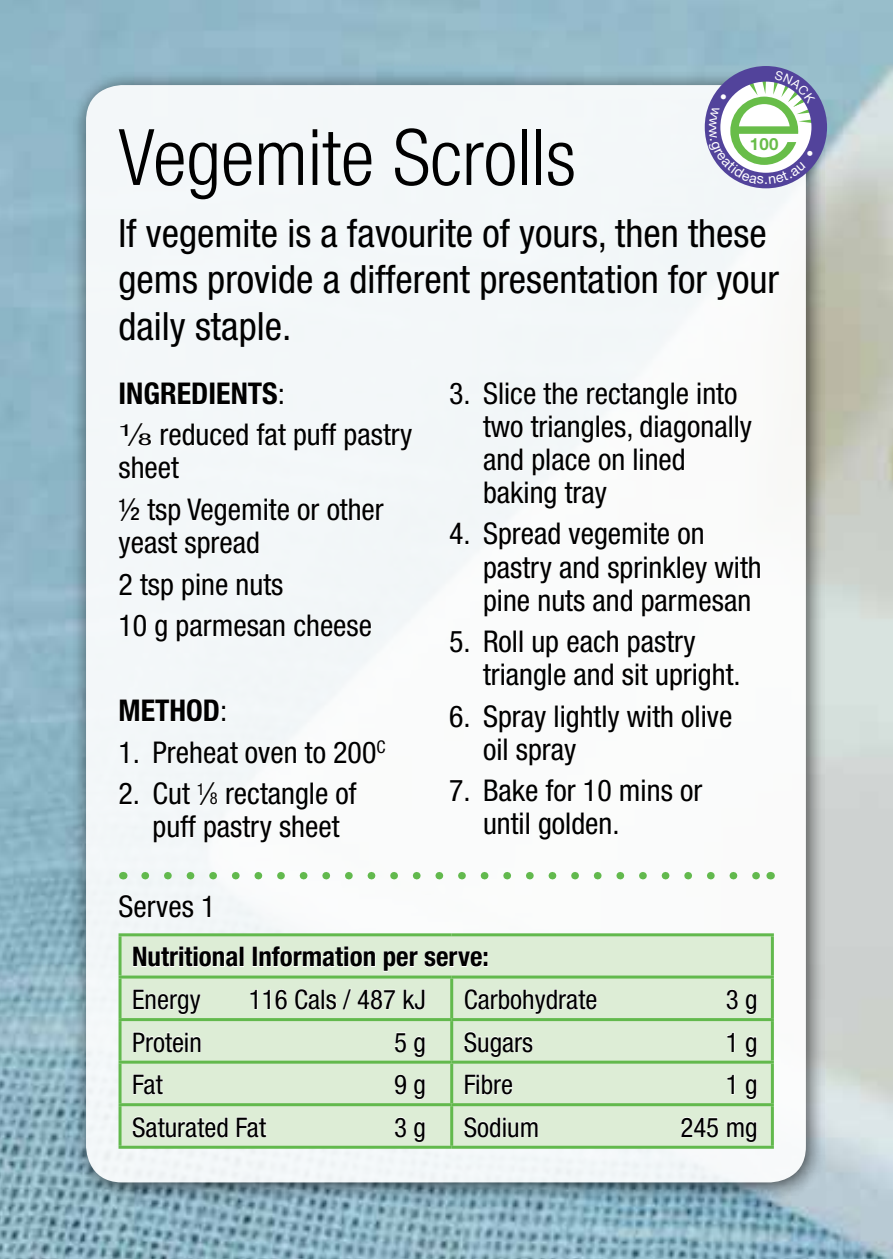
<style>
.page{position:relative;width:893px;height:1259px;background:#fff}
.page>*{position:absolute;margin:0;border:0;box-sizing:border-box;transform-origin:0 0}
.t1{font:300 condensed 78px "Helvetica Neue";color:#000}
.t2{font:condensed 39px/46.8px "Helvetica Neue";color:#000}
.t3{font:condensed 30px/33px "Helvetica Neue";color:#000}
.t4{font:700 condensed 30px "Helvetica Neue";color:#000}
.t5{font:condensed 27px "Helvetica Neue";color:#000}
.t6{font:700 condensed 27px "Helvetica Neue";color:#000}
.t7{font:700 16.8px "Helvetica Neue";color:#68bd49}
.s1{font-weight:700}
.s2{font-size:16.5px}
.s3{font-weight:400}
</style>
<div class="page">
<img style="left:0;top:0;width:893px;height:1259px">
<div style="left:71px;top:70px;width:756px;height:1133px;background:#000;opacity:.75"></div>
<div style="left:86px;top:85px;width:720px;height:1097px;background:#f3f7f9;border-radius:36px"></div>
<div style="left:120px;top:382px;width:5px;height:22px;border:1px solid #fff"></div>
<svg style="left:128px;top:382px;width:79px;height:22px"></svg>
<div style="left:210px;top:382px;width:5px;height:22px;border:1px solid #fff"></div>
<svg style="left:218px;top:382px;width:65px;height:22px"></svg>
<svg style="left:120px;top:423px;width:31px;height:24px"></svg>
<svg style="left:161px;top:424px;width:87px;height:22px"></svg>
<svg style="left:257px;top:424px;width:29px;height:22px"></svg>
<svg style="left:295px;top:424px;width:41px;height:27px"></svg>
<svg style="left:345px;top:425px;width:67px;height:26px"></svg>
<svg style="left:119px;top:457px;width:60px;height:22px"></svg>
<svg style="left:298px;top:503px;width:22px;height:17px"></svg>
<svg style="left:327px;top:498px;width:57px;height:22px"></svg>
<svg style="left:119px;top:498px;width:170px;height:60px"></svg>
<svg style="left:120px;top:573px;width:12px;height:22px"></svg>
<svg style="left:140px;top:574px;width:33px;height:21px"></svg>
<svg style="left:183px;top:573px;width:44px;height:27px"></svg>
<svg style="left:237px;top:578px;width:46px;height:17px"></svg>
<svg style="left:120px;top:615px;width:24px;height:22px"></svg>
<svg style="left:156px;top:619px;width:11px;height:23px"></svg>
<svg style="left:177px;top:619px;width:108px;height:18px"></svg>
<svg style="left:294px;top:614px;width:75px;height:23px"></svg>
<svg style="left:124px;top:699px;width:99px;height:23px"></svg>
<svg style="left:154px;top:741px;width:84px;height:22px"></svg>
<svg style="left:246px;top:746px;width:50px;height:17px"></svg>
<svg style="left:305px;top:742px;width:20px;height:22px"></svg>
<svg style="left:334px;top:740px;width:51px;height:23px"></svg>
<svg style="left:120px;top:783px;width:18px;height:22px"></svg>
<svg style="left:154px;top:782px;width:203px;height:61px"></svg>
<svg style="left:450px;top:386px;width:19px;height:18px"></svg>
<svg style="left:483px;top:382px;width:269px;height:127px"></svg>
<svg style="left:450px;top:523px;width:19px;height:22px"></svg>
<svg style="left:450px;top:631px;width:19px;height:22px"></svg>
<svg style="left:483px;top:523px;width:277px;height:168px"></svg>
<svg style="left:450px;top:705px;width:19px;height:22px"></svg>
<svg style="left:627px;top:705px;width:46px;height:22px"></svg>
<svg style="left:682px;top:710px;width:12px;height:17px"></svg>
<div style="left:696px;top:704px;width:3px;height:23px;border:1px solid #fff"></div>
<svg style="left:702px;top:705px;width:30px;height:22px"></svg>
<svg style="left:484px;top:705px;width:136px;height:60px"></svg>
<svg style="left:450px;top:780px;width:19px;height:21px"></svg>
<svg style="left:485px;top:779px;width:53px;height:23px"></svg>
<svg style="left:546px;top:779px;width:30px;height:23px"></svg>
<svg style="left:585px;top:780px;width:26px;height:22px"></svg>
<svg style="left:621px;top:779px;width:51px;height:23px"></svg>
<svg style="left:681px;top:784px;width:21px;height:18px"></svg>
<svg style="left:484px;top:812px;width:39px;height:23px"></svg>
<div style="left:526px;top:812px;width:3px;height:22px;border:1px solid #fff"></div>
<svg style="left:539px;top:817px;width:26px;height:23px"></svg>
<div style="left:567px;top:812px;width:3px;height:22px;border:1px solid #fff"></div>
<svg style="left:572px;top:812px;width:46px;height:23px"></svg>
<div style="left:122px;top:936px;width:649px;height:209px;background:#ddedd6"></div>
<hr style="left:119px;top:933px;width:333px;height:3px;background:#62b94d">
<hr style="left:119px;top:936px;width:3px;height:39px;background:#62b94d">
<hr style="left:452px;top:933px;width:322px;height:3px;background:#62b94d">
<hr style="left:771px;top:936px;width:3px;height:39px;background:#62b94d">
<hr style="left:119px;top:975px;width:333px;height:3px;background:#62b94d">
<hr style="left:119px;top:978px;width:3px;height:40px;background:#62b94d">
<hr style="left:452px;top:975px;width:322px;height:3px;background:#62b94d">
<hr style="left:450px;top:978px;width:3px;height:40px;background:#62b94d">
<hr style="left:771px;top:978px;width:3px;height:40px;background:#62b94d">
<hr style="left:119px;top:1018px;width:333px;height:3px;background:#62b94d">
<hr style="left:119px;top:1021px;width:3px;height:39px;background:#62b94d">
<hr style="left:452px;top:1018px;width:322px;height:3px;background:#62b94d">
<hr style="left:450px;top:1021px;width:3px;height:39px;background:#62b94d">
<hr style="left:771px;top:1021px;width:3px;height:39px;background:#62b94d">
<hr style="left:119px;top:1060px;width:333px;height:3px;background:#62b94d">
<hr style="left:119px;top:1063px;width:3px;height:40px;background:#62b94d">
<hr style="left:452px;top:1060px;width:322px;height:3px;background:#62b94d">
<hr style="left:450px;top:1063px;width:3px;height:40px;background:#62b94d">
<hr style="left:771px;top:1063px;width:3px;height:40px;background:#62b94d">
<hr style="left:452px;top:1103px;width:322px;height:3px;background:#62b94d">
<hr style="left:771px;top:1106px;width:3px;height:39px;background:#62b94d">
<hr style="left:452px;top:1145px;width:322px;height:3px;background:#62b94d">
<hr style="left:119px;top:1103px;width:333px;height:3px;background:#62b94d">
<hr style="left:119px;top:1106px;width:3px;height:39px;background:#62b94d">
<hr style="left:450px;top:1106px;width:3px;height:39px;background:#62b94d">
<hr style="left:119px;top:1145px;width:333px;height:3px;background:#62b94d">
<svg style="left:132px;top:946px;width:107px;height:21px"></svg>
<div style="left:239px;top:946px;width:5px;height:21px;border:1px solid #fff"></div>
<div style="left:252px;top:946px;width:5px;height:21px;border:1px solid #fff"></div>
<svg style="left:259px;top:946px;width:117px;height:21px"></svg>
<svg style="left:383px;top:950px;width:35px;height:22px"></svg>
<svg style="left:424px;top:950px;width:64px;height:21px"></svg>
<svg style="left:133px;top:988px;width:69px;height:27px"></svg>
<svg style="left:250px;top:989px;width:38px;height:21px"></svg>
<svg style="left:295px;top:988px;width:101px;height:22px"></svg>
<svg style="left:403px;top:988px;width:22px;height:22px"></svg>
<svg style="left:464px;top:988px;width:133px;height:26px"></svg>
<svg style="left:726px;top:989px;width:13px;height:21px"></svg>
<svg style="left:745px;top:993px;width:12px;height:22px"></svg>
<svg style="left:133px;top:1031px;width:68px;height:21px"></svg>
<svg style="left:394px;top:1032px;width:13px;height:20px"></svg>
<svg style="left:414px;top:1035px;width:11px;height:22px"></svg>
<svg style="left:464px;top:1031px;width:69px;height:26px"></svg>
<svg style="left:727px;top:1031px;width:8px;height:21px"></svg>
<svg style="left:745px;top:1035px;width:12px;height:22px"></svg>
<svg style="left:133px;top:1074px;width:31px;height:21px"></svg>
<svg style="left:394px;top:1074px;width:13px;height:21px"></svg>
<svg style="left:414px;top:1078px;width:11px;height:22px"></svg>
<svg style="left:464px;top:1074px;width:49px;height:21px"></svg>
<svg style="left:727px;top:1074px;width:8px;height:21px"></svg>
<svg style="left:745px;top:1078px;width:12px;height:22px"></svg>
<svg style="left:132px;top:1116px;width:96px;height:22px"></svg>
<svg style="left:236px;top:1116px;width:31px;height:22px"></svg>
<svg style="left:394px;top:1116px;width:13px;height:22px"></svg>
<svg style="left:414px;top:1120px;width:11px;height:22px"></svg>
<svg style="left:464px;top:1116px;width:74px;height:22px"></svg>
<svg style="left:681px;top:1116px;width:38px;height:22px"></svg>
<svg style="left:726px;top:1120px;width:31px;height:22px"></svg>
<svg style="left:119px;top:896px;width:74px;height:21px"></svg>
<svg style="left:145px;top:872px;width:614px;height:7px"></svg>
<svg style="left:705px;top:66px;width:122px;height:122px"></svg>
<h1 class="t1" style="left:119px;top:113px;width:459px">Vegemite Scrolls</h1>
<h2 class="t2" style="left:119px;top:209px;width:662px">If vegemite is a favourite of yours, then these gems provide a different presentation for your daily staple.</h2>
<p class="t7" style="left:750px;top:133px;width:30px">100</p>
<p class="t3" style="left:119px;top:372px;width:295px;line-height:41.4px"><span class="s1">INGREDIENTS</span>:<br><sup>1</sup>⁄<span class="s2">8</span> reduced fat puff pastry</p>
<p class="t3" style="left:119px;top:447px;width:267px;line-height:41.4px">sheet<br>½ tsp Vegemite or other</p>
<p class="t3" style="left:119px;top:521px;width:255px;line-height:41.4px">yeast spread<br>2 tsp pine nuts<br>10 g parmesan cheese</p>
<p class="t4" style="left:119px;top:692px;width:110px">METHOD<span class="s3">:</span></p>
<p class="t3" style="left:119px;top:735px;width:268px">1. Preheat oven to 200<sup>C</sup></p>
<p class="t3" style="left:119px;top:777px;width:240px;text-align:center">2. Cut <sup>1</sup>⁄<span class="s2">8</span> rectangle of puff pastry sheet</p>
<p class="t3" style="left:119px;top:889px;width:99px">Serves 1</p>
<p class="t3" style="left:483px;top:377px;width:271px;text-indent:-34px">3. Slice the rectangle into two triangles, diagonally and place on lined baking tray</p>
<p class="t3" style="left:483px;top:517px;width:280px;text-indent:-34px">4. Spread vegemite on pastry and sprinkley with pine nuts and parmesan</p>
<p class="t3" style="left:483px;top:625px;width:259px;text-indent:-34px">5. Roll up each pastry triangle and sit upright.</p>
<p class="t3" style="left:483px;top:699px;width:251px;text-indent:-34px">6. Spray lightly with olive oil spray</p>
<p class="t3" style="left:483px;top:774px;width:221px;text-indent:-34px">7. Bake for 10 mins or until golden.</p>
<p class="t6" style="left:132px;top:940px;width:359px">Nutritional Information per serve:</p>
<p class="t5" style="left:132px;top:983px;width:70px">Energy</p>
<p class="t5" style="left:249px;top:983px;width:179px">116 Cals / 487 kJ</p>
<p class="t5" style="left:464px;top:983px;width:135px">Carbohydrate</p>
<p class="t5" style="left:726px;top:983px;width:33px">3 g</p>
<p class="t5" style="left:132px;top:1026px;width:71px">Protein</p>
<p class="t5" style="left:394px;top:1026px;width:33px">5 g</p>
<p class="t5" style="left:464px;top:1026px;width:71px">Sugars</p>
<p class="t5" style="left:726px;top:1026px;width:33px">1 g</p>
<p class="t5" style="left:132px;top:1069px;width:32px">Fat</p>
<p class="t5" style="left:394px;top:1069px;width:33px">9 g</p>
<p class="t5" style="left:464px;top:1069px;width:51px">Fibre</p>
<p class="t5" style="left:726px;top:1069px;width:33px">1 g</p>
<p class="t5" style="left:132px;top:1111px;width:136px">Saturated Fat</p>
<p class="t5" style="left:394px;top:1111px;width:33px">3 g</p>
<p class="t5" style="left:464px;top:1111px;width:77px">Sodium</p>
<p class="t5" style="left:680px;top:1111px;width:79px">245 mg</p>
</div>
